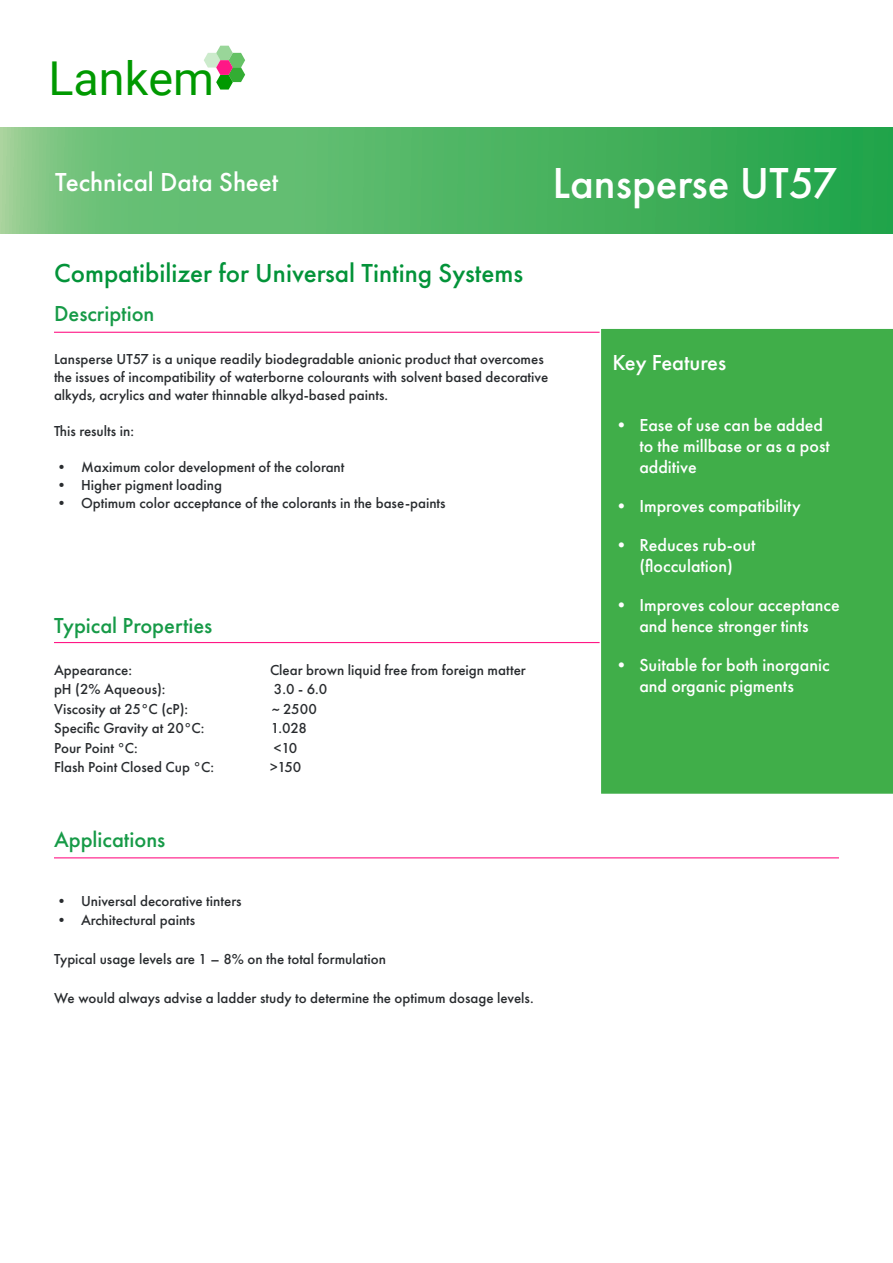
<style>
.page{position:relative;width:893px;height:1263px;background:#fff}
.page>*{position:absolute;margin:0;border:0;box-sizing:border-box;transform-origin:0 0}
.t1{font:46.65px "Roboto";color:#090}
.t2{font:500 45px "Futura PT";color:#fff}
.t3{font:500 27px "Futura PT";color:#039339}
.t4{font:500 27px "Futura PT";color:#fff}
.t5{font:500 22.5px "Futura PT";color:#169a47}
.t6{font:500 22.5px "Futura PT";color:#fff}
.t7{font:500 18px/21px "Futura PT";color:#fff;text-align:center}
.t8{font:500 15px/18px "Futura PT";color:#292c2f}
</style>
<div class="page">
<svg style="left:0;top:128px;width:893px;height:106px;background:#51b566"></svg>
<hr style="left:54px;top:642px;width:782px;height:1px;background:#ff1786">
<hr style="left:54px;top:332px;width:782px;height:1px;background:#ff1786">
<svg style="left:204px;top:46px;width:41px;height:44px"></svg>
<div style="left:600px;top:328px;width:293px;height:466px;background:#40ae49"></div>
<hr style="left:54px;top:857px;width:785px;height:1px;background:#ff1786">
<p class="t1" style="left:48px;top:45px;width:167px">Lankem</p>
<p class="t4" style="left:55px;top:166px;width:225px">Technical Data Sheet</p>
<p class="t2" style="left:552px;top:156px;width:287px">Lansperse UT57</p>
<p class="t3" style="left:54px;top:257px;width:471px">Compatibilizer for Universal Tinting Systems</p>
<p class="t5" style="left:54px;top:300px;width:102px">Description</p>
<p class="t8" style="left:54px;top:350px;width:496px">Lansperse UT57 is a unique readily biodegradable anionic product that overcomes the issues of incompatibility of waterborne colourants with solvent based decorative alkyds, acrylics and water thinnable alkyd-based paints.</p>
<p class="t8" style="left:54px;top:422px;width:81px">This results in:</p>
<p class="t8" style="left:54px;top:458px;width:292px">• Maximum color development of the colorant</p>
<p class="t8" style="left:54px;top:476px;width:169px">• Higher pigment loading</p>
<p class="t8" style="left:54px;top:494px;width:393px">• Optimum color acceptance of the colorants in the base-paints</p>
<p class="t5" style="left:54px;top:612px;width:160px">Typical Properties</p>
<p class="t8" style="left:54px;top:661px;width:79px">Appearance:</p>
<p class="t8" style="left:270px;top:661px;width:257px">Clear brown liquid free from foreign matter</p>
<p class="t8" style="left:54px;top:680px;width:113px">pH (2% Aqueous):</p>
<p class="t8" style="left:274px;top:680px;width:55px">3.0 - 6.0</p>
<p class="t8" style="left:54px;top:700px;width:136px">Viscosity at 25°C (cP):</p>
<p class="t8" style="left:272px;top:700px;width:46px">~ 2500</p>
<p class="t8" style="left:54px;top:719px;width:152px">Specific Gravity at 20°C:</p>
<p class="t8" style="left:271px;top:719px;width:38px">1.028</p>
<p class="t8" style="left:54px;top:739px;width:85px">Pour Point °C:</p>
<p class="t8" style="left:274px;top:739px;width:25px">&lt;10</p>
<p class="t8" style="left:54px;top:758px;width:162px">Flash Point Closed Cup °C:</p>
<p class="t8" style="left:270px;top:758px;width:33px">&gt;150</p>
<p class="t5" style="left:54px;top:826px;width:113px">Applications</p>
<p class="t8" style="left:54px;top:892px;width:189px">• Universal decorative tinters</p>
<p class="t8" style="left:54px;top:911px;width:143px">• Architectural paints</p>
<p class="t8" style="left:54px;top:950px;width:333px">Typical usage levels are 1 – 8% on the total formulation</p>
<p class="t8" style="left:54px;top:989px;width:481px">We would always advise a ladder study to determine the optimum dosage levels.</p>
<p class="t6" style="left:612px;top:349px;width:115px">Key Features</p>
<p class="t7" style="left:639px;top:414px;width:192px;text-align:left;text-indent:-27px">• Ease of use can be added to the millbase or as a post additive</p>
<p class="t7" style="left:612px;top:495px;width:190px">• Improves compatibility</p>
<p class="t7" style="left:612px;top:534px;width:145px">• Reduces rub-out (flocculation)</p>
<p class="t7" style="left:612px;top:594px;width:229px">• Improves colour acceptance and hence stronger tints</p>
<p class="t7" style="left:612px;top:654px;width:219px">• Suitable for both inorganic and organic pigments</p>
</div>
